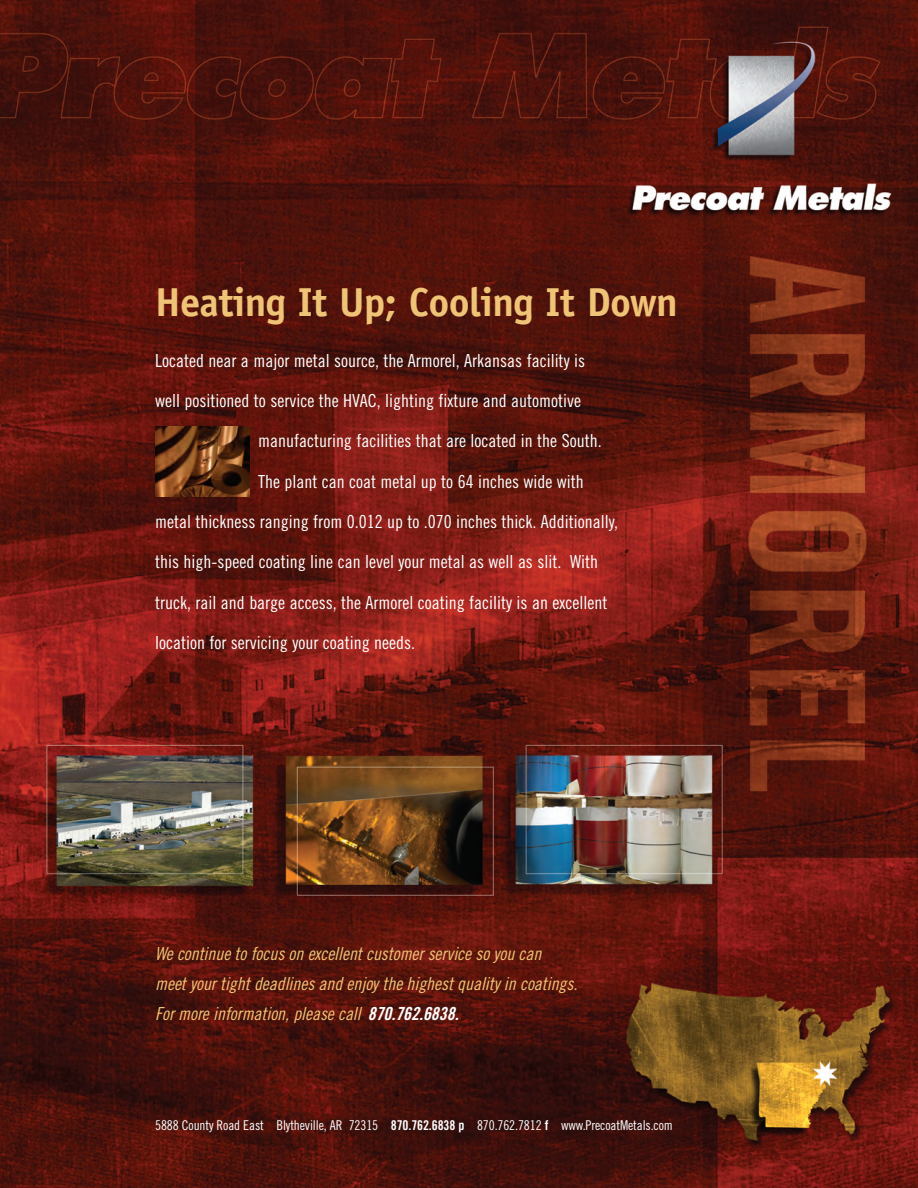
<style>
.page{position:relative;width:918px;height:1188px;background:#fff}
.page>*{position:absolute;margin:0;border:0;box-sizing:border-box;transform-origin:0 0}
.t1{font:700 40.5px "Officina Sans";letter-spacing:-.015em;color:#f0c477}
.t2{font:18px "Trade Gothic Cond Eighteen";color:#fff}
.t3{font:18px/30px "Trade Gothic Cond Eighteen Obl";letter-spacing:-.005em;color:#f0c477}
.t4{font:13.5px "Trade Gothic Cond Eighteen";letter-spacing:-.01em;color:#fff}
.s1{font-family:"Trade Gothic Bold Cond Twenty Obl";color:#fff}
.s2{font-family:"Trade Gothic Bold Cond Twenty"}
</style>
<div class="page">
<img style="left:0;top:0;width:918px;height:1188px">
<img style="left:155px;top:427px;width:94px;height:69px">
<h1 class="t1" style="left:155px;top:287px;width:524px">Heating It Up; Cooling It Down</h1>
<p class="t2" style="left:155px;top:354px;width:431px">Located near a major metal source, the Armorel, Arkansas facility is</p>
<p class="t2" style="left:155px;top:394px;width:428px">well positioned to service the HVAC, lighting fixture and automotive</p>
<p class="t2" style="left:258px;top:434px;width:345px">manufacturing facilities that are located in the South.</p>
<p class="t2" style="left:258px;top:475px;width:327px">The plant can coat metal up to 64 inches wide with</p>
<p class="t2" style="left:155px;top:515px;width:465px">metal thickness ranging from 0.012 up to .070 inches thick. Additionally,</p>
<p class="t2" style="left:155px;top:556px;width:444px">this high-speed coating line can level your metal as well as slit. With</p>
<p class="t2" style="left:155px;top:596px;width:454px">truck, rail and barge access, the Armorel coating facility is an excellent</p>
<p class="t2" style="left:155px;top:636px;width:261px">location for servicing your coating needs.</p>
<p class="t3" style="left:155px;top:940px;width:424px">We continue to focus on excellent customer service so you can<br>meet your tight deadlines and enjoy the highest quality in coatings.<br>For more information, please call <span class="s1">870.762.6838.</span></p>
<p class="t4" style="left:155px;top:1121px;width:519px">5888 County Road East Blytheville, AR 72315 <span class="s2">870.762.6838 p</span> 870.762.7812 <span class="s2">f</span> www.PrecoatMetals.com</p>
</div>
